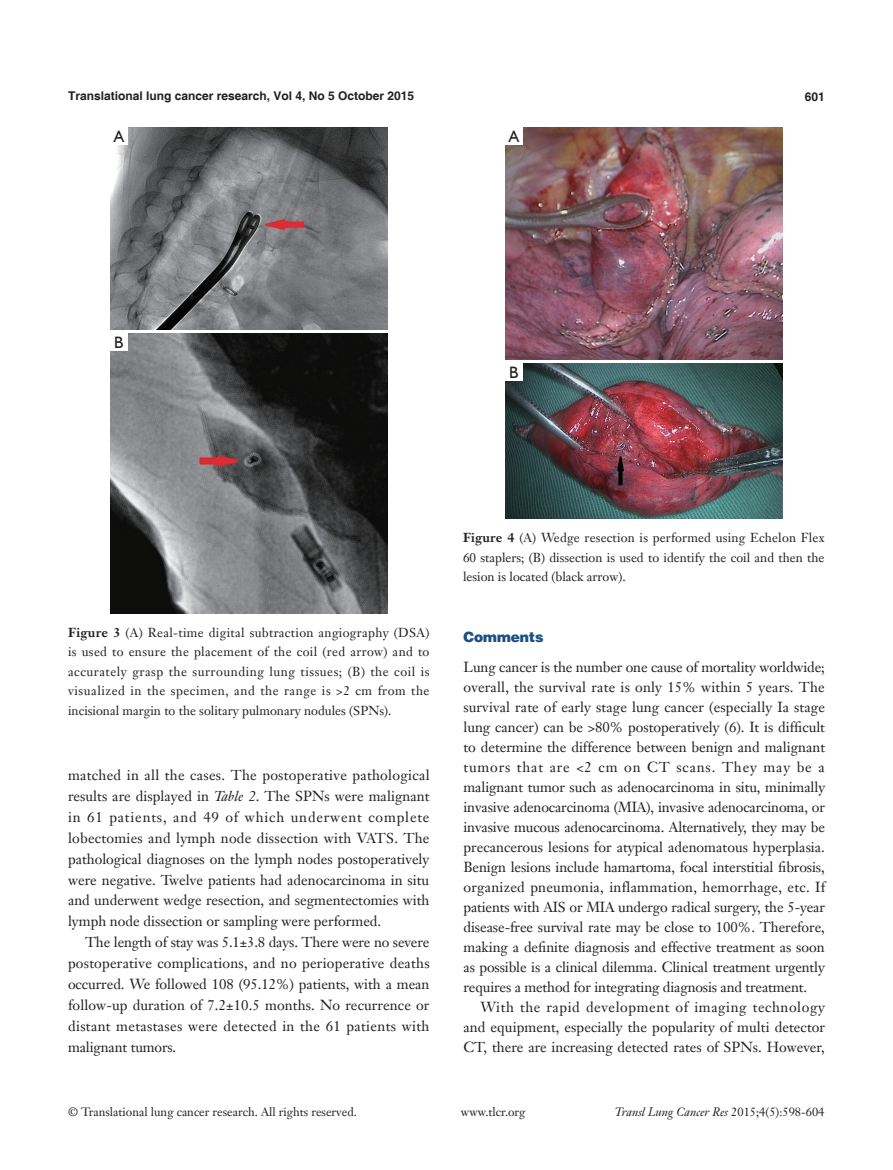
<style>
.page{position:relative;width:893px;height:1170px;background:#fff}
.page>*{position:absolute;margin:0;border:0;box-sizing:border-box;transform-origin:0 0}
.t1{font:16.5px "Humanist 521 BT";color:#231f20}
.t2{font:14.25px/20px "Janson Text LT";color:#231f20;text-align:justify}
.t3{font:900 14.25px "Helvetica";color:#1c5085}
.t4{font:12.75px/19.5px "Janson Text LT";color:#231f20;text-align:justify}
.t5{font:12px "Janson Text LT";color:#231f20}
.t6{font:700 12px "Helvetica";color:#231f20}
.t7{font:italic 12px "Janson Text LT";color:#231f20}
.s1{font-weight:700}
.s2{font-style:italic}
.s3{font-style:normal}
</style>
<div class="page">
<img style="left:111px;top:128px;width:276px;height:201px">
<img style="left:111px;top:333px;width:276px;height:280px">
<div style="left:111px;top:128px;width:17px;height:17px;background:#fff"></div>
<div style="left:111px;top:333px;width:17px;height:17px;background:#fff"></div>
<img style="left:505px;top:128px;width:277px;height:231px">
<img style="left:505px;top:364px;width:277px;height:154px">
<div style="left:505px;top:128px;width:17px;height:17px;background:#fff"></div>
<div style="left:505px;top:364px;width:17px;height:17px;background:#fff"></div>
<p class="t6" style="left:68px;top:88px;width:348px">Translational lung cancer research, Vol 4, No 5 October 2015</p>
<p class="t6" style="left:805px;top:89px;width:22px">601</p>
<p class="t1" style="left:114px;top:126px;width:12px">A</p>
<p class="t1" style="left:509px;top:126px;width:12px">A</p>
<p class="t1" style="left:114px;top:332px;width:11px">B</p>
<p class="t1" style="left:509px;top:362px;width:11px">B</p>
<p class="t4" style="left:68px;top:622px;width:363px"><span class="s1">Figure 3</span> (A) Real-time digital subtraction angiography (DSA) is used to ensure the placement of the coil (red arrow) and to accurately grasp the surrounding lung tissues; (B) the coil is visualized in the specimen, and the range is &gt;2 cm from the incisional margin to the solitary pulmonary nodules (SPNs).</p>
<p class="t2" style="left:68px;top:764px;width:363px;line-height:20.9px">matched in all the cases. The postoperative pathological results are displayed in <span class="s2">Table 2</span>. The SPNs were malignant in 61 patients, and 49 of which underwent complete lobectomies and lymph node dissection with VATS. The pathological diagnoses on the lymph nodes postoperatively were negative. Twelve patients had adenocarcinoma in situ and underwent wedge resection, and segmentectomies with lymph node dissection or sampling were performed.</p>
<p class="t2" style="left:68px;top:931px;width:363px;line-height:20.9px;text-indent:17px">The length of stay was 5.1±3.8 days. There were no severe postoperative complications, and no perioperative deaths occurred. We followed 108 (95.12%) patients, with a mean follow-up duration of 7.2±10.5 months. No recurrence or distant metastases were detected in the 61 patients with malignant tumors.</p>
<p class="t4" style="left:463px;top:528px;width:363px"><span class="s1">Figure 4</span> (A) Wedge resection is performed using Echelon Flex 60 staplers; (B) dissection is used to identify the coil and then the lesion is located (black arrow).</p>
<p class="t3" style="left:463px;top:627px;width:81px">Comments</p>
<p class="t2" style="left:463px;top:656px;width:363px">Lung cancer is the number one cause of mortality worldwide; overall, the survival rate is only 15% within 5 years. The survival rate of early stage lung cancer (especially Ia stage lung cancer) can be &gt;80% postoperatively (6). It is difficult to determine the difference between benign and malignant tumors that are &lt;2 cm on CT scans. They may be a malignant tumor such as adenocarcinoma in situ, minimally invasive adenocarcinoma (MIA), invasive adenocarcinoma, or invasive mucous adenocarcinoma. Alternatively, they may be precancerous lesions for atypical adenomatous hyperplasia.<br>Benign lesions include hamartoma, focal interstitial fibrosis, organized pneumonia, inflammation, hemorrhage, etc. If patients with AIS or MIA undergo radical surgery, the 5-year disease-free survival rate may be close to 100%. Therefore, making a definite diagnosis and effective treatment as soon as possible is a clinical dilemma. Clinical treatment urgently requires a method for integrating diagnosis and treatment.</p>
<p class="t2" style="left:463px;top:996px;width:363px;text-indent:17px">With the rapid development of imaging technology and equipment, especially the popularity of multi detector CT, there are increasing detected rates of SPNs. However,</p>
<p class="t5" style="left:68px;top:1104px;width:290px">© Translational lung cancer research. All rights reserved.</p>
<p class="t5" style="left:461px;top:1104px;width:66px">www.tlcr.org</p>
<p class="t7" style="left:615px;top:1104px;width:211px">Transl Lung Cancer Res <span class="s3">2015;4(5):598-604</span></p>
</div>
